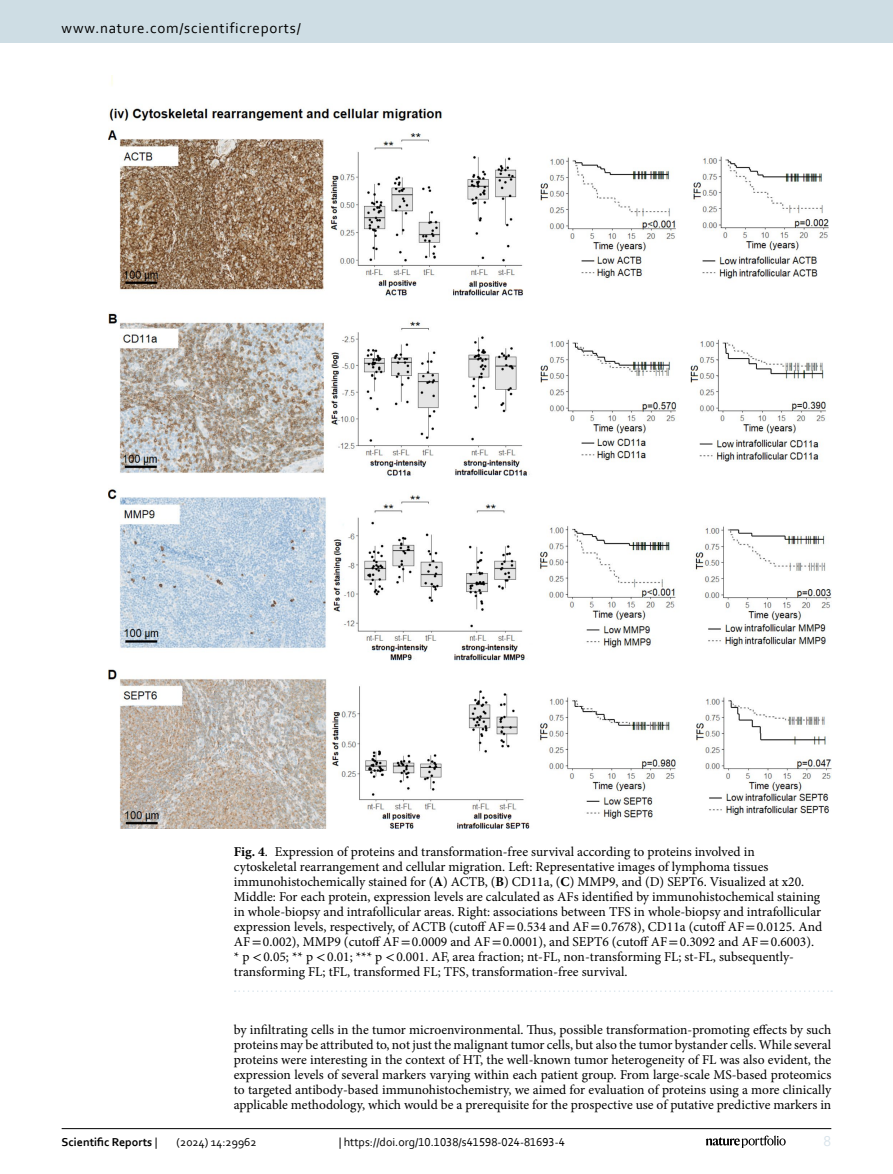
<style>
.page{position:relative;width:893px;height:1174px;background:#fff}
.page>*{position:absolute;margin:0;border:0;box-sizing:border-box;transform-origin:0 0}
.t1{font:15px "Corbel";letter-spacing:.05em;color:#000}
.t2{font:15px "Corbel";color:#d9e4eb}
.Figure_Caption{font:13.5px/15px "Minion Pro";color:#000}
.Body_Text_Indent{font:13.5px/15px "Minion Pro";letter-spacing:-.005em;color:#000;text-align:justify}
.t3{font:12px "Corbel";color:#000}
.t4{font:700 12px "Corbel";color:#000}
.s1{font-weight:700}
.s2{font-family:"STIX"}
.s3{font-weight:400}
</style>
<div class="page">
<img style="left:108px;top:76px;width:723px;height:752px">
<svg style="left:235px;top:990px;width:597px;height:2px"></svg>
<hr style="left:62px;top:1128px;width:769px;height:1px;background:#000">
<svg style="left:706px;top:1135px;width:80px;height:12px"></svg>
<div style="left:0;top:0;width:893px;height:43px;background:#cedde4"></div>
<p class="t1" style="left:62px;top:18px;width:241px">www.nature.com/scientificreports/</p>
<p class="Figure_Caption" style="left:234px;top:844px;width:590px"><span class="s1">Fig. 4</span>. Expression of proteins and transformation-free survival according to proteins involved in<br>cytoskeletal rearrangement and cellular migration. Left: Representative images of lymphoma tissues immunohistochemically stained for (<span class="s1">A</span>) ACTB, (<span class="s1">B</span>) CD11a, (<span class="s1">C</span>) MMP9, and (D) SEPT6. Visualized at x20.<br>Middle: For each protein, expression levels are calculated as AFs identified by immunohistochemical staining in whole-biopsy and intrafollicular areas. Right: associations between TFS in whole-biopsy and intrafollicular expression levels, respectively, of ACTB (cutoff AF<span class="s2">=</span>0.534 and AF<span class="s2">=</span>0.7678), CD11a (cutoff AF<span class="s2">=</span>0.0125. And AF<span class="s2">=</span>0.002), MMP9 (cutoff AF<span class="s2">=</span>0.0009 and AF<span class="s2">=</span>0.0001), and SEPT6 (cutoff AF<span class="s2">=</span>0.3092 and AF<span class="s2">=</span>0.6003). * p <span class="s2">&lt;</span>0.05; ** p <span class="s2">&lt;</span>0.01; *** p <span class="s2">&lt;</span>0.001. AF, area fraction; nt-FL, non-transforming FL; st-FL, subsequently&shy;transforming FL; tFL, transformed FL; TFS, transformation-free survival.</p>
<p class="Body_Text_Indent" style="left:234px;top:1022px;width:599px">by infiltrating cells in the tumor microenvironmental. Thus, possible transformation-promoting effects by such proteins may be attributed to, not just the malignant tumor cells, but also the tumor bystander cells. While several proteins were interesting in the context of HT, the well-known tumor heterogeneity of FL was also evident, the expression levels of several markers varying within each patient group. From large-scale MS-based proteomics to targeted antibody-based immunohistochemistry, we aimed for evaluation of proteins using a more clinically applicable methodology, which would be a prerequisite for the prospective use of putative predictive markers in</p>
<p class="t4" style="left:62px;top:1134px;width:97px">Scientific Reports <span class="s3">|</span></p>
<p class="t3" style="left:177px;top:1134px;width:82px">(2024) 14:29962</p>
<p class="t3" style="left:339px;top:1134px;width:228px">| https://doi.org/10.1038/s41598-024-81693-4</p>
<p class="t2" style="left:824px;top:1132px;width:9px">8</p>
</div>
